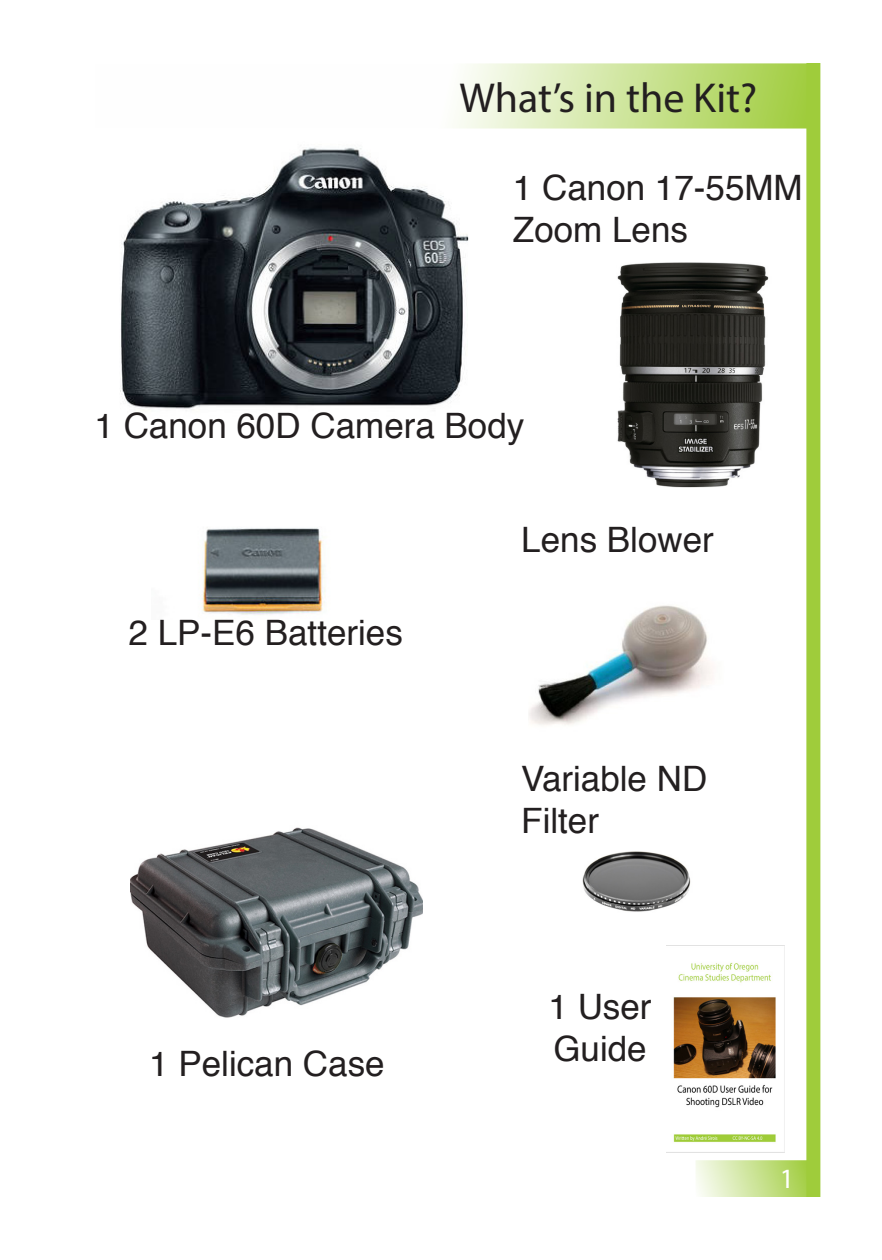
<style>
.page{position:relative;width:882px;height:1260px;background:#fff}
.page>*{position:absolute;margin:0;border:0;box-sizing:border-box;transform-origin:0 0}
.t1{font:42px "Myriad Pro";color:#231f20}
.t2{font:35px/42px "Helvetica";color:#231f20}
.t3{font:28px "Myriad Pro";color:#fff}
</style>
<div class="page">
<svg style="left:696px;top:1160px;width:110px;height:37px;background:#cfe59d"></svg>
<div style="left:806px;top:63px;width:14px;height:1134px;background:#9fcc3b"></div>
<svg style="left:456px;top:63px;width:351px;height:66px;background:#cee59c"></svg>
<img style="left:120px;top:148px;width:348px;height:262px">
<img style="left:582px;top:851px;width:109px;height:61px">
<img style="left:201px;top:528px;width:124px;height:87px">
<img style="left:529px;top:605px;width:184px;height:120px">
<img style="left:617px;top:262px;width:152px;height:226px">
<img style="left:131px;top:827px;width:291px;height:191px">
<img style="left:666px;top:962px;width:118px;height:191px">
<p class="t1" style="left:459px;top:72px;width:299px">What’s in the Kit?</p>
<p class="t2" style="left:513px;top:168px;width:291px">1 Canon 17-55MM</p>
<p class="t2" style="left:513px;top:210px;width:177px">Zoom Lens</p>
<p class="t2" style="left:94px;top:406px;width:431px">1 Canon 60D Camera Body</p>
<p class="t2" style="left:129px;top:613px;width:276px">2 LP-E6 Batteries</p>
<p class="t2" style="left:149px;top:1043px;width:237px">1 Pelican Case</p>
<p class="t2" style="left:521px;top:520px;width:194px">Lens Blower</p>
<p class="t2" style="left:521px;top:759px;width:188px">Variable ND<br>Filter</p>
<p class="t2" style="left:548px;top:987px;width:105px">1 User</p>
<p class="t2" style="left:553px;top:1029px;width:95px">Guide</p>
<p class="t3" style="left:780px;top:1162px;width:16px">1</p>
</div>
